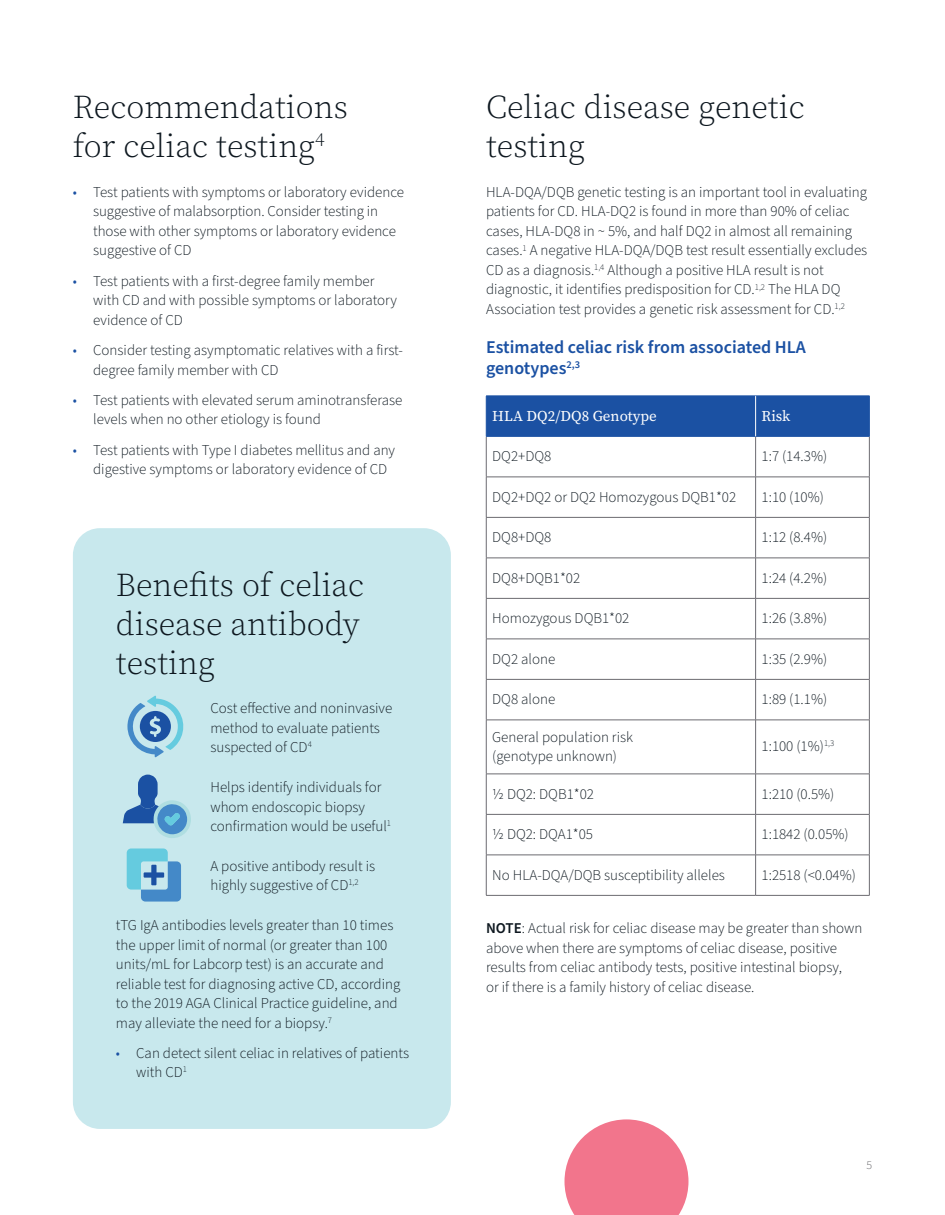
<style>
.page{position:relative;width:945px;height:1215px;background:#fff}
.page>*{position:absolute;margin:0;border:0;box-sizing:border-box;transform-origin:0 0}
.t1{font:300 33px/39px "Source Serif Pro";color:#0d171f}
.t2{font:600 18px/21px "Source Sans Pro";color:#1b51a3}
.t3{font:300 15px/19.5px "Source Sans Pro";color:#0d171f}
.t4{font:15px "Source Serif Pro";color:#fff}
.t5{font:300 12px "Source Sans Pro";color:#636366}
.s1{color:#1b51a3}
.s2{font-weight:600}
</style>
<div class="page">
<div style="left:73px;top:528px;width:378px;height:601px;background:#c8e8ed;border-radius:27px"></div>
<div style="left:487px;top:397px;width:382px;height:39px;background:#1b51a3"></div>
<svg style="left:487px;top:437px;width:382px;height:458px"></svg>
<hr style="left:486px;top:437px;width:1px;height:40px;background:#6c6b71">
<hr style="left:755px;top:437px;width:1px;height:40px;background:#6c6b71">
<hr style="left:869px;top:437px;width:1px;height:40px;background:#6c6b71">
<hr style="left:486px;top:477px;width:270px;height:1px;background:#6c6b71">
<hr style="left:486px;top:477px;width:1px;height:40px;background:#6c6b71">
<hr style="left:756px;top:477px;width:114px;height:1px;background:#6c6b71">
<hr style="left:755px;top:477px;width:1px;height:40px;background:#6c6b71">
<hr style="left:869px;top:477px;width:1px;height:40px;background:#6c6b71">
<hr style="left:486px;top:517px;width:270px;height:1px;background:#6c6b71">
<hr style="left:486px;top:518px;width:1px;height:40px;background:#6c6b71">
<hr style="left:756px;top:517px;width:114px;height:1px;background:#6c6b71">
<hr style="left:755px;top:518px;width:1px;height:40px;background:#6c6b71">
<hr style="left:869px;top:518px;width:1px;height:40px;background:#6c6b71">
<hr style="left:486px;top:558px;width:270px;height:1px;background:#6c6b71">
<hr style="left:486px;top:558px;width:1px;height:40px;background:#6c6b71">
<hr style="left:756px;top:558px;width:114px;height:1px;background:#6c6b71">
<hr style="left:755px;top:558px;width:1px;height:40px;background:#6c6b71">
<hr style="left:869px;top:558px;width:1px;height:40px;background:#6c6b71">
<hr style="left:486px;top:598px;width:270px;height:1px;background:#6c6b71">
<hr style="left:486px;top:599px;width:1px;height:40px;background:#6c6b71">
<hr style="left:756px;top:598px;width:114px;height:1px;background:#6c6b71">
<hr style="left:755px;top:599px;width:1px;height:40px;background:#6c6b71">
<hr style="left:869px;top:599px;width:1px;height:40px;background:#6c6b71">
<hr style="left:486px;top:639px;width:270px;height:1px;background:#6c6b71">
<hr style="left:486px;top:639px;width:1px;height:40px;background:#6c6b71">
<hr style="left:756px;top:639px;width:114px;height:1px;background:#6c6b71">
<hr style="left:755px;top:639px;width:1px;height:40px;background:#6c6b71">
<hr style="left:869px;top:639px;width:1px;height:40px;background:#6c6b71">
<hr style="left:486px;top:679px;width:270px;height:1px;background:#6c6b71">
<hr style="left:486px;top:680px;width:1px;height:40px;background:#6c6b71">
<hr style="left:756px;top:679px;width:114px;height:1px;background:#6c6b71">
<hr style="left:755px;top:680px;width:1px;height:40px;background:#6c6b71">
<hr style="left:869px;top:680px;width:1px;height:40px;background:#6c6b71">
<hr style="left:486px;top:720px;width:270px;height:1px;background:#6c6b71">
<hr style="left:486px;top:720px;width:1px;height:54px;background:#6c6b71">
<hr style="left:756px;top:720px;width:114px;height:1px;background:#6c6b71">
<hr style="left:755px;top:720px;width:1px;height:54px;background:#6c6b71">
<hr style="left:869px;top:720px;width:1px;height:54px;background:#6c6b71">
<hr style="left:486px;top:774px;width:270px;height:1px;background:#6c6b71">
<hr style="left:486px;top:774px;width:1px;height:40px;background:#6c6b71">
<hr style="left:756px;top:774px;width:114px;height:1px;background:#6c6b71">
<hr style="left:755px;top:774px;width:1px;height:40px;background:#6c6b71">
<hr style="left:869px;top:774px;width:1px;height:40px;background:#6c6b71">
<hr style="left:486px;top:814px;width:270px;height:1px;background:#6c6b71">
<hr style="left:486px;top:815px;width:1px;height:40px;background:#6c6b71">
<hr style="left:756px;top:814px;width:114px;height:1px;background:#6c6b71">
<hr style="left:755px;top:815px;width:1px;height:40px;background:#6c6b71">
<hr style="left:869px;top:815px;width:1px;height:40px;background:#6c6b71">
<hr style="left:486px;top:855px;width:270px;height:1px;background:#6c6b71">
<hr style="left:486px;top:855px;width:1px;height:40px;background:#6c6b71">
<hr style="left:756px;top:855px;width:114px;height:1px;background:#6c6b71">
<hr style="left:755px;top:855px;width:1px;height:40px;background:#6c6b71">
<hr style="left:869px;top:855px;width:1px;height:40px;background:#6c6b71">
<hr style="left:486px;top:895px;width:270px;height:1px;background:#6c6b71">
<hr style="left:756px;top:895px;width:114px;height:1px;background:#6c6b71">
<hr style="left:756px;top:396px;width:114px;height:1px;background:#1b51a3">
<hr style="left:869px;top:396px;width:1px;height:40px;background:#1b51a3">
<hr style="left:756px;top:436px;width:114px;height:1px;background:#1b51a3">
<hr style="left:486px;top:396px;width:270px;height:1px;background:#1b51a3">
<hr style="left:486px;top:396px;width:1px;height:40px;background:#1b51a3">
<hr style="left:486px;top:436px;width:270px;height:1px;background:#1b51a3">
<hr style="left:755px;top:396px;width:1px;height:40px;background:#fff">
<svg style="left:565px;top:1119px;width:124px;height:96px"></svg>
<svg style="left:127px;top:696px;width:57px;height:61px"></svg>
<svg style="left:127px;top:848px;width:54px;height:54px"></svg>
<svg style="left:123px;top:775px;width:68px;height:63px"></svg>
<h1 class="t1" style="left:73px;top:88px;width:276px">Recommendations for celiac testing<sup>4</sup></h1>
<p class="t3" style="left:93px;top:183px;width:312px;text-indent:-20px"><span class="s1">•</span> Test patients with symptoms or laboratory evidence suggestive of malabsorption. Consider testing in those with other symptoms or laboratory evidence suggestive of CD</p>
<p class="t3" style="left:93px;top:272px;width:305px;text-indent:-20px"><span class="s1">•</span> Test patients with a first-degree family member with CD and with possible symptoms or laboratory evidence of CD</p>
<p class="t3" style="left:93px;top:341px;width:311px;text-indent:-20px"><span class="s1">•</span> Consider testing asymptomatic relatives with a first&shy;degree family member with CD</p>
<p class="t3" style="left:93px;top:391px;width:311px;text-indent:-20px"><span class="s1">•</span> Test patients with elevated serum aminotransferase levels when no other etiology is found</p>
<p class="t3" style="left:93px;top:440px;width:303px;text-indent:-20px"><span class="s1">•</span> Test patients with Type I diabetes mellitus and any digestive symptoms or laboratory evidence of CD</p>
<h1 class="t1" style="left:116px;top:566px;width:250px">Benefits of celiac disease antibody testing</h1>
<p class="t3" style="left:210px;top:699px;width:183px">Cost effective and noninvasive method to evaluate patients suspected of CD<sup>4</sup></p>
<p class="t3" style="left:210px;top:778px;width:182px">Helps identify individuals for whom endoscopic biopsy confirmation would be useful<sup>1</sup></p>
<p class="t3" style="left:210px;top:857px;width:166px">A positive antibody result is highly suggestive of CD<sup>1,2</sup></p>
<p class="t3" style="left:116px;top:916px;width:286px">tTG IgA antibodies levels greater than 10 times the upper limit of normal (or greater than 100 units/mL for Labcorp test) is an accurate and reliable test for diagnosing active CD, according to the 2019 AGA Clinical Practice guideline, and may alleviate the need for a biopsy.<sup>7</sup></p>
<p class="t3" style="left:136px;top:1044px;width:274px;text-indent:-20px"><span class="s1">•</span> Can detect silent celiac in relatives of patients with CD<sup>1</sup></p>
<h1 class="t1" style="left:486px;top:88px;width:320px">Celiac disease genetic testing</h1>
<p class="t3" style="left:486px;top:183px;width:383px">HLA-DQA/DQB genetic testing is an important tool in evaluating patients for CD. HLA-DQ2 is found in more than 90% of celiac cases, HLA-DQ8 in ~ 5%, and half DQ2 in almost all remaining cases.<sup>1</sup> A negative HLA-DQA/DQB test result essentially excludes CD as a diagnosis.<sup>1,4</sup> Although a positive HLA result is not diagnostic, it identifies predisposition for CD.<sup>1,2</sup> The HLA DQ Association test provides a genetic risk assessment for CD.<sup>1,2</sup></p>
<p class="t2" style="left:486px;top:337px;width:321px">Estimated celiac risk from associated HLA genotypes<sup>2,3</sup></p>
<p class="t4" style="left:492px;top:406px;width:166px">HLA DQ2/DQ8 Genotype</p>
<p class="t4" style="left:762px;top:406px;width:30px">Risk</p>
<p class="t3" style="left:492px;top:447px;width:61px">DQ2+DQ8</p>
<p class="t3" style="left:762px;top:447px;width:67px">1:7 (14.3%)</p>
<p class="t3" style="left:492px;top:487px;width:245px">DQ2+DQ2 or DQ2 Homozygous DQB1*02</p>
<p class="t3" style="left:762px;top:487px;width:64px">1:10 (10%)</p>
<p class="t3" style="left:492px;top:528px;width:61px">DQ8+DQ8</p>
<p class="t3" style="left:762px;top:528px;width:67px">1:12 (8.4%)</p>
<p class="t3" style="left:492px;top:568px;width:89px">DQ8+DQB1*02</p>
<p class="t3" style="left:762px;top:568px;width:67px">1:24 (4.2%)</p>
<p class="t3" style="left:492px;top:609px;width:139px">Homozygous DQB1*02</p>
<p class="t3" style="left:762px;top:609px;width:67px">1:26 (3.8%)</p>
<p class="t3" style="left:492px;top:649px;width:65px">DQ2 alone</p>
<p class="t3" style="left:762px;top:649px;width:67px">1:35 (2.9%)</p>
<p class="t3" style="left:492px;top:690px;width:65px">DQ8 alone</p>
<p class="t3" style="left:762px;top:690px;width:67px">1:89 (1.1%)</p>
<p class="t3" style="left:492px;top:727px;width:142px">General population risk (genotype unknown)</p>
<p class="t3" style="left:762px;top:737px;width:74px">1:100 (1%)<sup>1,3</sup></p>
<p class="t3" style="left:492px;top:784px;width:103px">½ DQ2: DQB1*02</p>
<p class="t3" style="left:762px;top:784px;width:74px">1:210 (0.5%)</p>
<p class="t3" style="left:492px;top:825px;width:102px">½ DQ2: DQA1*05</p>
<p class="t3" style="left:762px;top:825px;width:89px">1:1842 (0.05%)</p>
<p class="t3" style="left:492px;top:865px;width:234px">No HLA-DQA/DQB susceptibility alleles</p>
<p class="t3" style="left:762px;top:865px;width:96px">1:2518 (&lt;0.04%)</p>
<p class="t3" style="left:486px;top:919px;width:378px"><span class="s2">NOTE</span>: Actual risk for celiac disease may be greater than shown above when there are symptoms of celiac disease, positive results from celiac antibody tests, positive intestinal biopsy,<br>or if there is a family history of celiac disease.</p>
<p class="t5" style="left:866px;top:1157px;width:7px">5</p>
</div>
